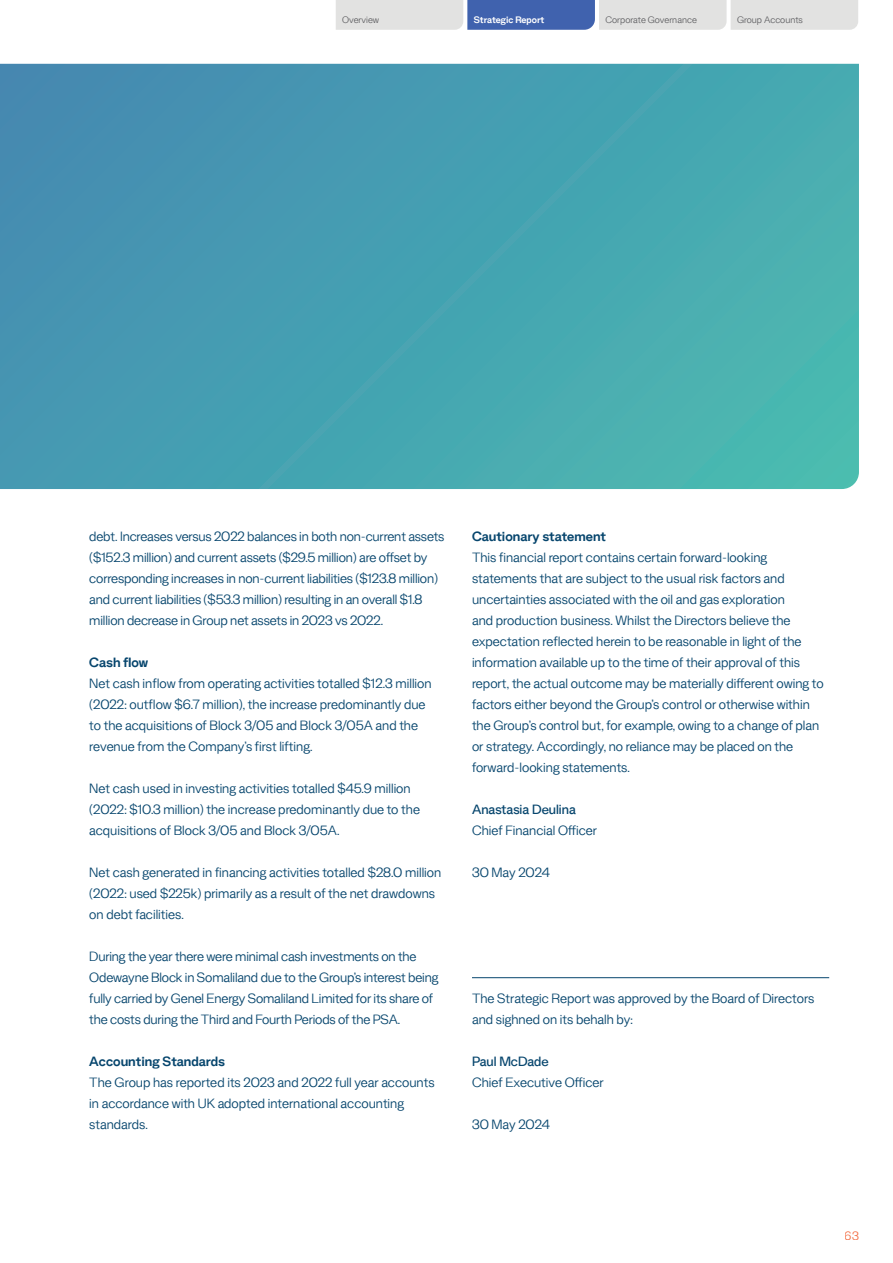
<style>
.page{position:relative;width:893px;height:1263px;background:#fff}
.page>*{position:absolute;margin:0;border:0;box-sizing:border-box;transform-origin:0 0}
.t1{font:300 15px/21px "Stelvio Grotesk";color:#06456d}
.t2{font:700 15px "Stelvio Grotesk";color:#06456d}
.t3{font:500 15px "Stelvio Grotesk";color:#06456d}
.t4{font:300 13.5px "Stelvio Grotesk";color:#f36d43}
.t5{font:300 10.5px "Stelvio Grotesk";color:#636366}
.t6{font:700 10.5px "Stelvio Grotesk";color:#fff}
</style>
<div class="page">
<svg style="left:336px;top:0;width:522px;height:30px"></svg>
<svg style="left:0;top:64px;width:859px;height:425px"></svg>
<hr style="left:472px;top:977px;width:357px;height:1px;background:#06456d">
<p class="t5" style="left:342px;top:14px;width:39px">Overview</p>
<p class="t6" style="left:474px;top:13px;width:72px">Strategic Report</p>
<p class="t5" style="left:605px;top:14px;width:93px">Corporate Governance</p>
<p class="t5" style="left:737px;top:14px;width:67px">Group Accounts</p>
<p class="t1" style="left:89px;top:525px;width:357px">debt. Increases versus 2022 balances in both non-current assets ($152.3 million) and current assets ($29.5 million) are offset by corresponding increases in non-current liabilities ($123.8 million) and current liabilities ($53.3 million) resulting in an overall $1.8 million decrease in Group net assets in 2023 vs 2022.</p>
<p class="t2" style="left:89px;top:652px;width:60px">Cash flow</p>
<p class="t1" style="left:89px;top:672px;width:344px">Net cash inflow from operating activities totalled $12.3 million (2022: outflow $6.7 million), the increase predominantly due to the acquisitions of Block 3/05 and Block 3/05A and the revenue from the Company’s first lifting.</p>
<p class="t1" style="left:89px;top:777px;width:332px">Net cash used in investing activities totalled $45.9 million (2022: $10.3 million) the increase predominantly due to the acquisitions of Block 3/05 and Block 3/05A.</p>
<p class="t1" style="left:89px;top:861px;width:353px">Net cash generated in financing activities totalled $28.0 million (2022: used $225k) primarily as a result of the net drawdowns on debt facilities.</p>
<p class="t1" style="left:89px;top:945px;width:351px">During the year there were minimal cash investments on the Odewayne Block in Somaliland due to the Group’s interest being fully carried by Genel Energy Somaliland Limited for its share of the costs during the Third and Fourth Periods of the PSA.</p>
<p class="t2" style="left:89px;top:1051px;width:137px">Accounting Standards</p>
<p class="t1" style="left:89px;top:1071px;width:347px">The Group has reported its 2023 and 2022 full year accounts in accordance with UK adopted international accounting standards.</p>
<p class="t2" style="left:472px;top:526px;width:136px">Cautionary statement</p>
<p class="t1" style="left:472px;top:546px;width:353px">This financial report contains certain forward-looking statements that are subject to the usual risk factors and uncertainties associated with the oil and gas exploration<br>and production business. Whilst the Directors believe the expectation reflected herein to be reasonable in light of the information available up to the time of their approval of this report, the actual outcome may be materially different owing to factors either beyond the Group’s control or otherwise within the Group’s control but, for example, owing to a change of plan or strategy. Accordingly, no reliance may be placed on the forward-looking statements.</p>
<p class="t3" style="left:472px;top:800px;width:105px">Anastasia Deulina</p>
<p class="t1" style="left:472px;top:819px;width:127px">Chief Financial Officer</p>
<p class="t1" style="left:472px;top:861px;width:79px">30 May 2024</p>
<p class="t1" style="left:472px;top:987px;width:344px">The Strategic Report was approved by the Board of Directors and sighned on its behalh by:</p>
<p class="t3" style="left:472px;top:1052px;width:78px">Paul McDade</p>
<p class="t1" style="left:472px;top:1071px;width:133px">Chief Executive Officer</p>
<p class="t1" style="left:472px;top:1113px;width:79px">30 May 2024</p>
<p class="t4" style="left:845px;top:1227px;width:16px">63</p>
</div>
